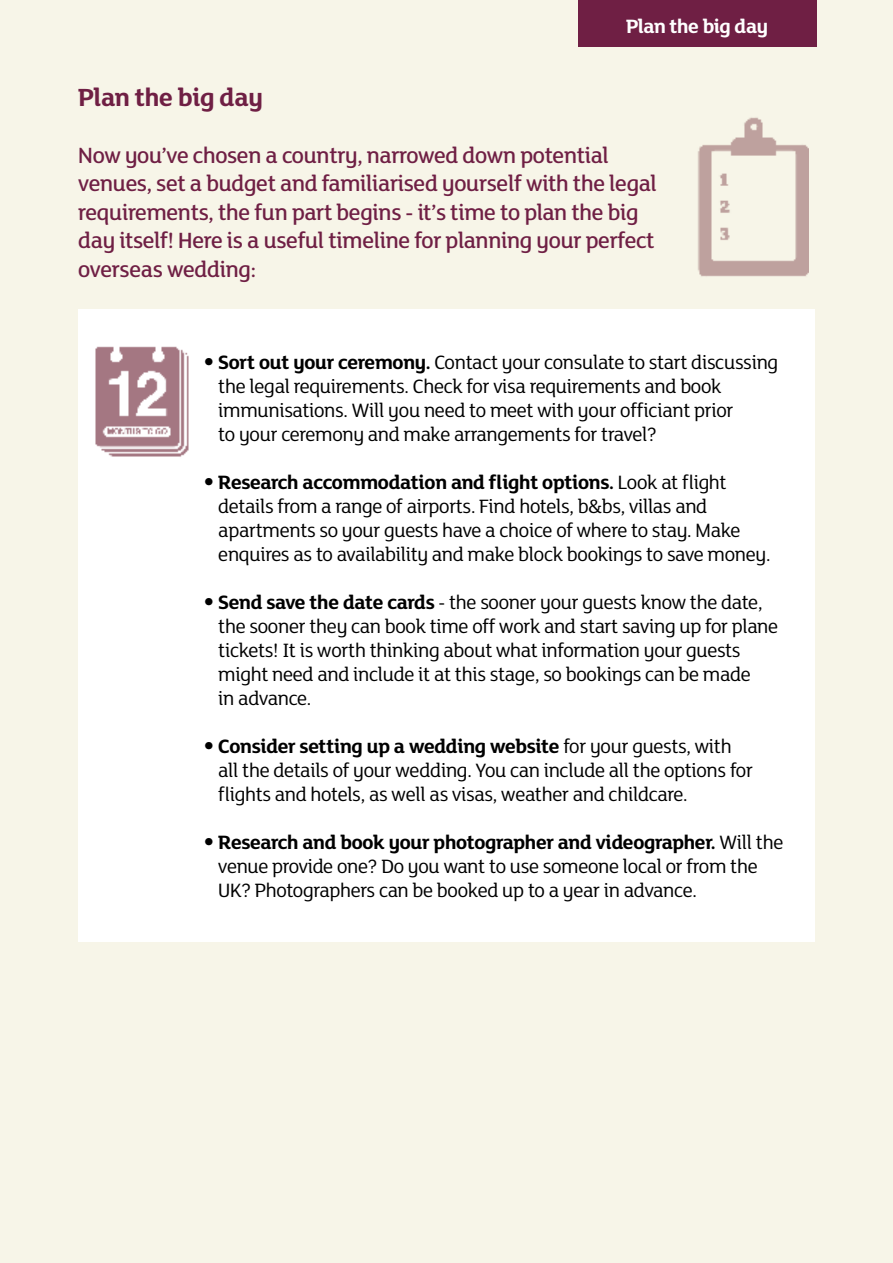
<style>
.page{position:relative;width:893px;height:1263px;background:#f7f5e8}
.page>*{position:absolute;margin:0;border:0;box-sizing:border-box;transform-origin:0 0}
.t1{font:700 27px "Mary Ann BETA";letter-spacing:-.01em;color:#6f1f44}
.t2{font:500 24px/28.5px "Mary Ann BETA";letter-spacing:-.01em;color:#6f1f44}
.t3{font:21px/24px "Mary Ann BETA";letter-spacing:-.01em;color:#000}
.t4{font:700 21px "Mary Ann BETA";letter-spacing:-.015em;color:#fff}
.s1{font-size:36px}
.s2{font-weight:700}
</style>
<div class="page">
<div style="left:78px;top:309px;width:737px;height:632px;background:#fff"></div>
<div style="left:578px;top:0;width:238px;height:47px;background:#6f1f44"></div>
<img style="left:698px;top:117px;width:110px;height:160px">
<img style="left:95px;top:346px;width:94px;height:111px">
<p class="t4" style="left:626px;top:11px;width:144px">Plan the big day</p>
<p class="t1" style="left:78px;top:78px;width:186px">Plan the big day</p>
<p class="t2" style="left:78px;top:140px;width:580px">Now you’ve chosen a country, narrowed down potential venues, set a budget and familiarised yourself with the legal requirements, the fun part begins - it’s time to plan the big day itself! Here is a useful timeline for planning your perfect overseas wedding:</p>
<p class="t3" style="left:218px;top:349px;width:561px;text-indent:-15px"><span class="s1">•</span> <span class="s2">Sort out your ceremony.</span> Contact your consulate to start discussing the legal requirements. Check for visa requirements and book immunisations. Will you need to meet with your officiant prior<br>to your ceremony and make arrangements for travel?</p>
<p class="t3" style="left:218px;top:469px;width:554px;text-indent:-15px"><span class="s1">•</span> <span class="s2">Research accommodation and flight options.</span> Look at flight details from a range of airports. Find hotels, b&amp;bs, villas and apartments so your guests have a choice of where to stay. Make enquires as to availability and make block bookings to save money.</p>
<p class="t3" style="left:218px;top:589px;width:561px;text-indent:-15px"><span class="s1">•</span> <span class="s2">Send save the date cards</span> - the sooner your guests know the date, the sooner they can book time off work and start saving up for plane tickets! It is worth thinking about what information your guests might need and include it at this stage, so bookings can be made<br>in advance.</p>
<p class="t3" style="left:218px;top:733px;width:536px;text-indent:-15px"><span class="s1">•</span> <span class="s2">Consider setting up a wedding website</span> for your guests, with all the details of your wedding. You can include all the options for flights and hotels, as well as visas, weather and childcare.</p>
<p class="t3" style="left:218px;top:829px;width:567px;text-indent:-15px"><span class="s1">•</span> <span class="s2">Research and book your photographer and videographer.</span> Will the venue provide one? Do you want to use someone local or from the<br>UK? Photographers can be booked up to a year in advance.</p>
</div>
